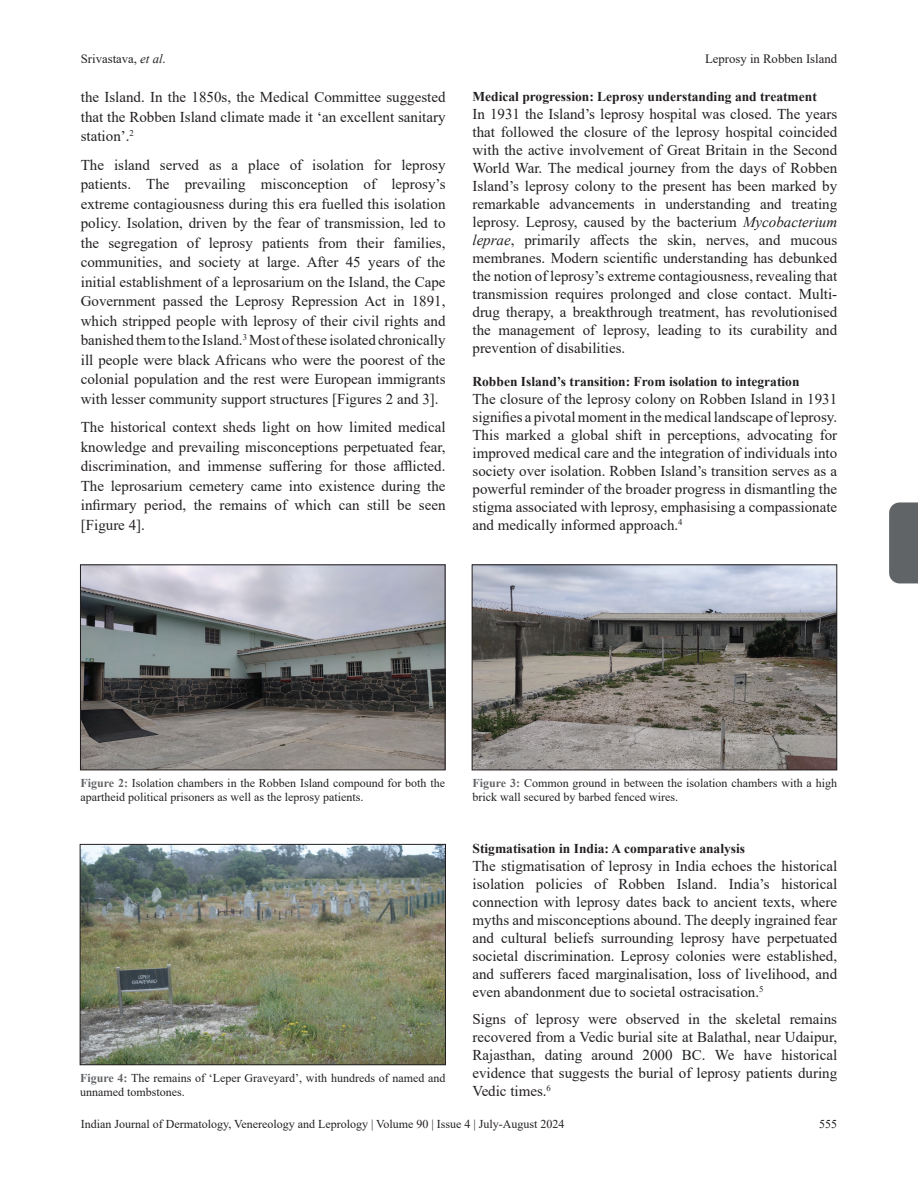
<style>
.page{position:relative;width:918px;height:1188px;background:#fff}
.page>*{position:absolute;margin:0;border:0;box-sizing:border-box;transform-origin:0 0}
.para{font:15px/19.5px "Times New Roman";color:#231f20;text-align:justify}
.para_first_last{font:15px/18px "Times New Roman";color:#231f20;text-align:justify}
.para_first{font:15px/18px "Times New Roman";color:#231f20;text-align:justify}
.heading2{font:700 13.5px "Times New Roman";color:#231f20}
.t1{font:12.75px "Times New Roman";color:#231f20}
.float_figure_figure{font:12px/14.4px "Times New Roman";color:#231f20}
.s1{font-style:italic}
.s2{font-weight:700;color:#616467}
</style>
<div class="page">
<div style="left:889px;top:502px;width:29px;height:81px;background:#616467"></div>
<img style="left:82px;top:566px;width:361px;height:202px">
<div style="left:80px;top:564px;width:365px;height:206px;border:1px solid #231f20"></div>
<img style="left:474px;top:566px;width:361px;height:202px">
<div style="left:472px;top:564px;width:365px;height:206px;border:1px solid #231f20"></div>
<img style="left:82px;top:846px;width:362px;height:217px">
<div style="left:80px;top:844px;width:366px;height:221px;border:1px solid #231f20"></div>
<p class="t1" style="left:81px;top:50px;width:86px">Srivastava, <span class="s1">et al</span>.</p>
<p class="t1" style="left:705px;top:50px;width:134px">Leprosy in Robben Island</p>
<p class="para_first" style="left:81px;top:87px;width:366px;line-height:19.5px">the Island. In the 1850s, the Medical Committee suggested that the Robben Island climate made it ‘an excellent sanitary station’.<sup>2</sup></p>
<p class="para" style="left:81px;top:154px;width:366px">The island served as a place of isolation for leprosy patients. The prevailing misconception of leprosy’s extreme contagiousness during this era fuelled this isolation policy. Isolation, driven by the fear of transmission, led to the segregation of leprosy patients from their families, communities, and society at large. After 45 years of the initial establishment of a leprosarium on the Island, the Cape Government passed the Leprosy Repression Act in 1891, which stripped people with leprosy of their civil rights and banished them to the Island.<sup>3</sup> Most of these isolated chronically ill people were black Africans who were the poorest of the colonial population and the rest were European immigrants with lesser community support structures [Figures 2 and 3].</p>
<p class="para" style="left:81px;top:417px;width:366px">The historical context sheds light on how limited medical knowledge and prevailing misconceptions perpetuated fear, discrimination, and immense suffering for those afflicted.<br>The leprosarium cemetery came into existence during the infirmary period, the remains of which can still be seen [Figure 4].</p>
<p class="heading2" style="left:472px;top:87px;width:346px">Medical progression: Leprosy understanding and treatment</p>
<p class="para_first_last" style="left:472px;top:104px;width:366px">In 1931 the Island’s leprosy hospital was closed. The years that followed the closure of the leprosy hospital coincided with the active involvement of Great Britain in the Second World War. The medical journey from the days of Robben Island’s leprosy colony to the present has been marked by remarkable advancements in understanding and treating leprosy. Leprosy, caused by the bacterium <span class="s1">Mycobacterium leprae</span>, primarily affects the skin, nerves, and mucous membranes. Modern scientific understanding has debunked the notion of leprosy’s extreme contagiousness, revealing that transmission requires prolonged and close contact. Multi&shy;drug therapy, a breakthrough treatment, has revolutionised the management of leprosy, leading to its curability and prevention of disabilities.</p>
<p class="heading2" style="left:472px;top:371px;width:329px">Robben Island’s transition: From isolation to integration</p>
<p class="para_first_last" style="left:472px;top:389px;width:366px">The closure of the leprosy colony on Robben Island in 1931 signifies a pivotal moment in the medical landscape of leprosy.<br>This marked a global shift in perceptions, advocating for improved medical care and the integration of individuals into society over isolation. Robben Island’s transition serves as a powerful reminder of the broader progress in dismantling the stigma associated with leprosy, emphasising a compassionate and medically informed approach.<sup>4</sup></p>
<p class="float_figure_figure" style="left:80px;top:775px;width:366px"><span class="s2">Figure 2:</span> Isolation chambers in the Robben Island compound for both the apartheid political prisoners as well as the leprosy patients.</p>
<p class="float_figure_figure" style="left:472px;top:775px;width:366px"><span class="s2">Figure 3:</span> Common ground in between the isolation chambers with a high brick wall secured by barbed fenced wires.</p>
<p class="float_figure_figure" style="left:80px;top:1070px;width:367px"><span class="s2">Figure 4:</span> The remains of ‘Leper Graveyard’, with hundreds of named and unnamed tombstones.</p>
<p class="heading2" style="left:472px;top:839px;width:274px">Stigmatisation in India: A comparative analysis</p>
<p class="para_first" style="left:472px;top:857px;width:366px">The stigmatisation of leprosy in India echoes the historical isolation policies of Robben Island. India’s historical connection with leprosy dates back to ancient texts, where myths and misconceptions abound. The deeply ingrained fear and cultural beliefs surrounding leprosy have perpetuated societal discrimination. Leprosy colonies were established, and sufferers faced marginalisation, loss of livelihood, and even abandonment due to societal ostracisation.<sup>5</sup></p>
<p class="para" style="left:472px;top:1010px;width:366px;line-height:18px">Signs of leprosy were observed in the skeletal remains recovered from a Vedic burial site at Balathal, near Udaipur, Rajasthan, dating around 2000 BC. We have historical evidence that suggests the burial of leprosy patients during Vedic times.<sup>6</sup></p>
<p class="float_figure_figure" style="left:81px;top:1117px;width:485px">Indian Journal of Dermatology, Venereology and Leprology | Volume 90 | Issue 4 | July-August 2024</p>
<p class="float_figure_figure" style="left:819px;top:1117px;width:19px">555</p>
</div>
